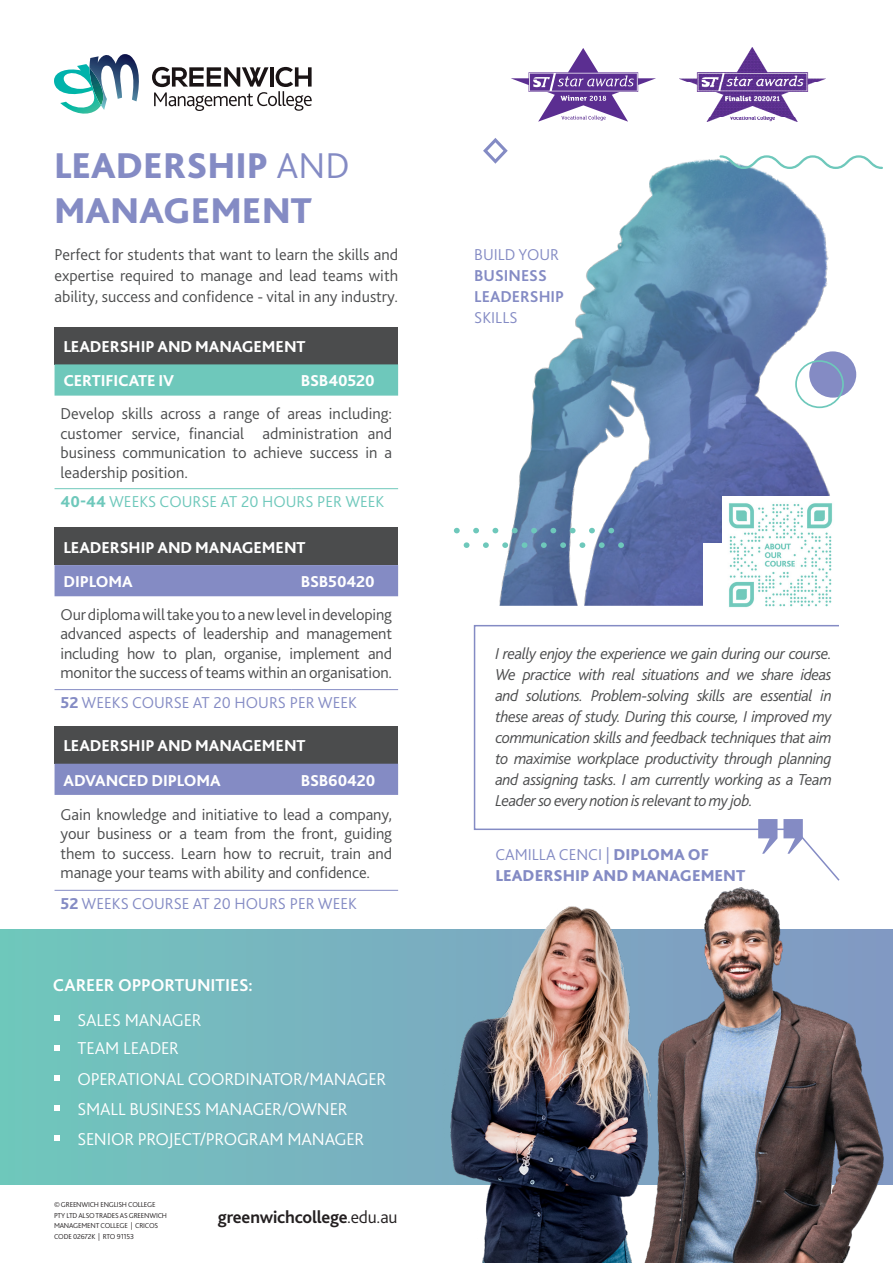
<style>
.page{position:relative;width:893px;height:1263px;background:#fff}
.page>*{position:absolute;margin:0;border:0;box-sizing:border-box;transform-origin:0 0}
.t1{font:800 37.5px "Bliss 2";color:#848bc4}
.t2{font:300 18px "Bliss 2";letter-spacing:-.01em;color:#fff}
.t3{font:700 18px "Bliss 2";letter-spacing:-.01em;color:#231f20}
.t4{font:700 18px "Bliss 2";letter-spacing:-.005em;color:#fff}
.t5{font:300 16.5px/19.5px "Bliss 2";letter-spacing:-.005em;color:#4b4c4d;text-align:justify}
.t6{font:italic 300 16.5px/21px "Bliss 2";letter-spacing:-.025em;color:#4b4c4d;text-align:justify}
.t7{font:800 16.5px "Bliss 2";letter-spacing:-.01em;color:#fff}
.t8{font:300 16.5px "Bliss 2";color:#848bc4}
.t9{font:800 16.5px/21px "Bliss 2";color:#848bc4}
.t10{font:700 16.5px/21px "Bliss 2";color:#848bc4}
.t11{font:300 16.5px "Bliss 2";color:#6ec8bb}
.t12{font:300 7.5px/10.5px "Bliss 2";letter-spacing:-.025em;color:#231f20}
.s1{font-weight:300}
.s2{font-weight:800}
</style>
<div class="page">
<div style="left:0;top:930px;width:893px;height:254px;background:#76bbbe"></div>
<svg style="left:152px;top:67px;width:160px;height:44px"></svg>
<svg style="left:54px;top:54px;width:85px;height:60px"></svg>
<svg style="left:511px;top:48px;width:145px;height:74px"></svg>
<img style="left:680px;top:48px;width:145px;height:74px">
<img style="left:495px;top:159px;width:335px;height:447px">
<svg style="left:55px;top:1015px;width:5px;height:5px"></svg>
<svg style="left:55px;top:1045px;width:5px;height:5px"></svg>
<svg style="left:55px;top:1075px;width:5px;height:5px"></svg>
<svg style="left:55px;top:1105px;width:5px;height:5px"></svg>
<svg style="left:55px;top:1135px;width:5px;height:5px"></svg>
<img style="left:673px;top:887px;width:220px;height:376px">
<img style="left:405px;top:906px;width:268px;height:357px">
<svg style="left:719px;top:155px;width:164px;height:14px"></svg>
<svg style="left:454px;top:528px;width:6px;height:5px"></svg>
<svg style="left:473px;top:528px;width:6px;height:5px"></svg>
<svg style="left:492px;top:528px;width:6px;height:5px"></svg>
<svg style="left:512px;top:528px;width:6px;height:5px"></svg>
<svg style="left:531px;top:528px;width:6px;height:5px"></svg>
<svg style="left:550px;top:528px;width:6px;height:5px"></svg>
<svg style="left:570px;top:528px;width:6px;height:5px"></svg>
<svg style="left:589px;top:528px;width:6px;height:5px"></svg>
<svg style="left:608px;top:528px;width:6px;height:5px"></svg>
<svg style="left:464px;top:542px;width:5px;height:6px"></svg>
<svg style="left:483px;top:542px;width:6px;height:6px"></svg>
<svg style="left:502px;top:542px;width:6px;height:6px"></svg>
<svg style="left:522px;top:542px;width:5px;height:6px"></svg>
<svg style="left:541px;top:542px;width:6px;height:6px"></svg>
<svg style="left:560px;top:542px;width:6px;height:6px"></svg>
<svg style="left:579px;top:542px;width:6px;height:6px"></svg>
<svg style="left:599px;top:542px;width:6px;height:6px"></svg>
<svg style="left:618px;top:542px;width:6px;height:6px"></svg>
<svg style="left:483px;top:138px;width:25px;height:26px"></svg>
<div style="left:704px;top:544px;width:135px;height:65px;background:#fff"></div>
<img style="left:722px;top:496px;width:111px;height:112px">
<div style="left:809px;top:351px;width:47px;height:47px;background:#848bc4;border-radius:50%"></div>
<svg style="left:795px;top:360px;width:49px;height:48px"></svg>
<div style="left:55px;top:327px;width:343px;height:37px;background:#4b4c4d"></div>
<div style="left:55px;top:364px;width:343px;height:32px;background:#6ec8bb"></div>
<hr style="left:55px;top:488px;width:237px;height:1px;background:#6ec8bb">
<hr style="left:292px;top:488px;width:106px;height:1px;background:#6ec8bb">
<div style="left:55px;top:528px;width:343px;height:37px;background:#4b4c4d"></div>
<div style="left:55px;top:565px;width:343px;height:31px;background:#848bc4"></div>
<hr style="left:55px;top:689px;width:237px;height:1px;background:#848bc4">
<hr style="left:292px;top:689px;width:106px;height:1px;background:#848bc4">
<div style="left:55px;top:726px;width:343px;height:38px;background:#4b4c4d"></div>
<div style="left:55px;top:764px;width:343px;height:31px;background:#848bc4"></div>
<hr style="left:55px;top:890px;width:237px;height:1px;background:#848bc4">
<hr style="left:292px;top:890px;width:106px;height:1px;background:#848bc4">
<svg style="left:473px;top:625px;width:367px;height:256px"></svg>
<svg style="left:783px;top:819px;width:20px;height:35px"></svg>
<svg style="left:758px;top:819px;width:19px;height:35px"></svg>
<p class="t1" style="left:54px;top:142px;width:297px">LEADERSHIP <span class="s1">AND</span></p>
<p class="t1" style="left:54px;top:187px;width:260px">MANAGEMENT</p>
<p class="t5" style="left:55px;top:244px;width:345px;line-height:21px">Perfect for students that want to learn the skills and expertise required to manage and lead teams with ability, success and confidence - vital in any industry.</p>
<p class="t7" style="left:64px;top:336px;width:244px">LEADERSHIP AND MANAGEMENT</p>
<p class="t7" style="left:64px;top:371px;width:112px">CERTIFICATE IV</p>
<p class="t7" style="left:301px;top:371px;width:75px">BSB40520</p>
<p class="t5" style="left:61px;top:404px;width:333px">Develop skills across a range of areas including: customer service, financial administration and business communication to achieve success in a leadership position.</p>
<p class="t11" style="left:61px;top:491px;width:325px"><span class="s2">40-44</span> WEEKS COURSE AT 20 HOURS PER WEEK</p>
<p class="t7" style="left:64px;top:537px;width:244px">LEADERSHIP AND MANAGEMENT</p>
<p class="t7" style="left:64px;top:571px;width:71px">DIPLOMA</p>
<p class="t7" style="left:301px;top:571px;width:75px">BSB50420</p>
<p class="t5" style="left:61px;top:605px;width:333px">Our diploma will take you to a new level in developing advanced aspects of leadership and management including how to plan, organise, implement and monitor the success of teams within an organisation.</p>
<p class="t8" style="left:61px;top:692px;width:298px"><span class="s2">52</span> WEEKS COURSE AT 20 HOURS PER WEEK</p>
<p class="t7" style="left:64px;top:736px;width:244px">LEADERSHIP AND MANAGEMENT</p>
<p class="t7" style="left:64px;top:770px;width:159px">ADVANCED DIPLOMA</p>
<p class="t7" style="left:301px;top:770px;width:76px">BSB60420</p>
<p class="t5" style="left:61px;top:804px;width:333px">Gain knowledge and initiative to lead a company, your business or a team from the front, guiding them to success. Learn how to recruit, train and manage your teams with ability and confidence.</p>
<p class="t8" style="left:61px;top:893px;width:298px"><span class="s2">52</span> WEEKS COURSE AT 20 HOURS PER WEEK</p>
<p class="t4" style="left:53px;top:973px;width:201px">CAREER OPPORTUNITIES:</p>
<p class="t2" style="left:77px;top:1009px;width:126px">SALES MANAGER</p>
<p class="t2" style="left:77px;top:1037px;width:103px">TEAM LEADER</p>
<p class="t2" style="left:77px;top:1067px;width:310px">OPERATIONAL COORDINATOR/MANAGER</p>
<p class="t2" style="left:77px;top:1097px;width:271px">SMALL BUSINESS MANAGER/OWNER</p>
<p class="t2" style="left:77px;top:1127px;width:288px">SENIOR PROJECT/PROGRAM MANAGER</p>
<p class="t12" style="left:54px;top:1199px;width:115px">© GREENWICH ENGLISH COLLEGE<br>PTY LTD ALSO TRADES AS GREENWICH<br>MANAGEMENT COLLEGE | CRICOS<br>CODE 02672K | RTO 91153</p>
<p class="t3" style="left:218px;top:1205px;width:181px">greenwichcollege<span class="s1">.edu.au</span></p>
<p class="t10" style="left:474px;top:244px;width:91px"><span class="s1">BUILD YOUR<br></span>BUSINESS<br>LEADERSHIP<br><span class="s1">SKILLS</span></p>
<p class="t6" style="left:495px;top:643px;width:338px">I really enjoy the experience we gain during our course.<br>We practice with real situations and we share ideas and solutions. Problem-solving skills are essential in these areas of study. During this course, I improved my communication skills and feedback techniques that aim to maximise workplace productivity through planning and assigning tasks. I am currently working as a Team Leader so every notion is relevant to my job.</p>
<p class="t9" style="left:495px;top:844px;width:252px"><span class="s1">CAMILLA CENCI |</span> DIPLOMA OF<br>LEADERSHIP AND MANAGEMENT</p>
</div>
